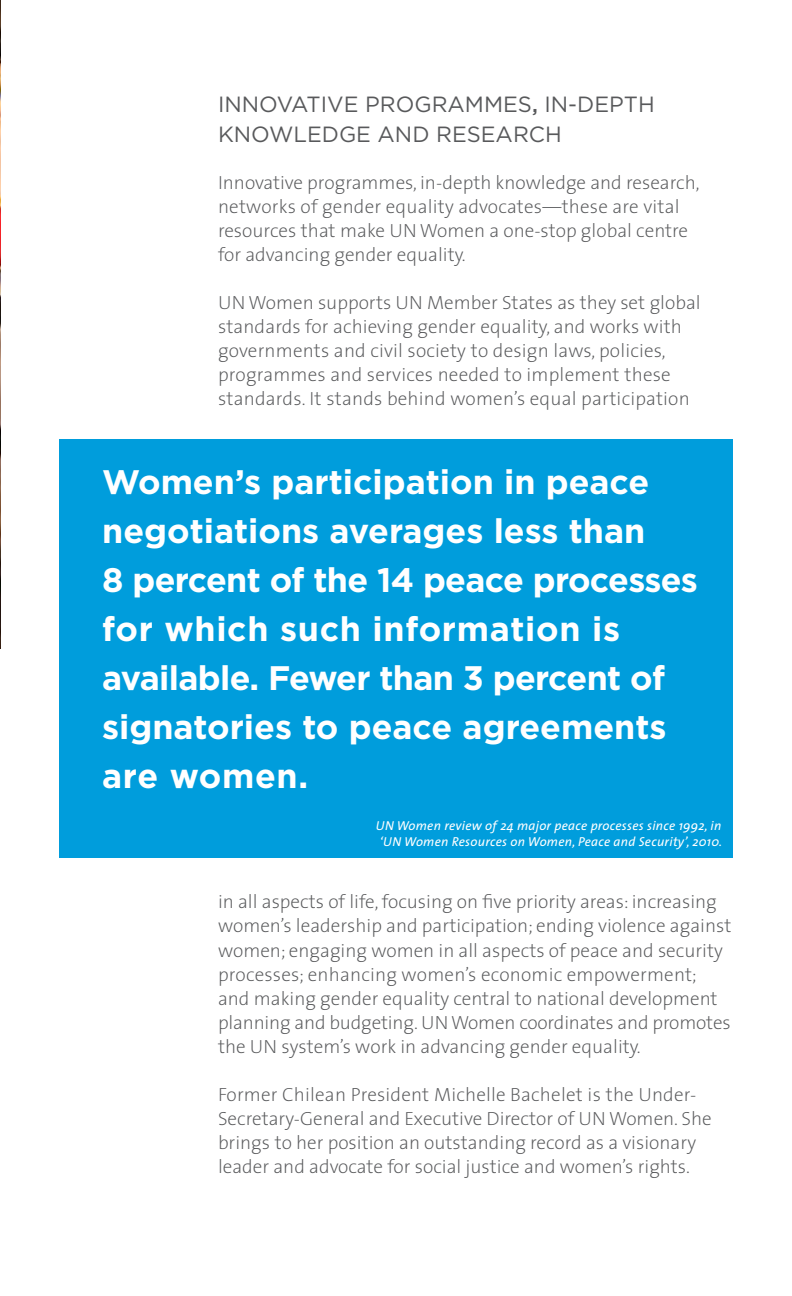
<style>
.page{position:relative;width:792px;height:1296px;background:#fff}
.page>*{position:absolute;margin:0;border:0;box-sizing:border-box;transform-origin:0 0}
.t1{font:700 34px/49px "Gotham";color:#fff}
.t2{font:22px/30px "Gotham";color:#58595b}
.t3{font:200 19.2px/24px "The Sans";color:#58595b}
.t4{font:italic 13px/16px "The Sans";letter-spacing:.02em;color:#fff;text-align:center}
.s1{font-weight:500}
</style>
<div class="page">
<div style="left:59px;top:439px;width:674px;height:419px;background:#009ddc"></div>
<img style="left:0;top:0;width:1px;height:649px">
<p class="t2" style="left:218px;top:89px;width:438px">INNOVATIVE PROGRAMMES<span class="s1">,</span> IN-DEPTH<br>KNOWLEDGE AND RESEARCH</p>
<p class="t3" style="left:218px;top:170px;width:483px">Innovative programmes, in-depth knowledge and research, networks of gender equality advocates—these are vital resources that make UN Women a one-stop global centre for advancing gender equality.</p>
<p class="t3" style="left:218px;top:290px;width:484px">UN Women supports UN Member States as they set global standards for achieving gender equality, and works with governments and civil society to design laws, policies, programmes and services needed to implement these standards. It stands behind women’s equal participation</p>
<h1 class="t1" style="left:102px;top:457px;width:597px">Women’s participation in peace negotiations averages less than<br>8 percent of the 14 peace processes for which such information is available. Fewer than 3 percent of signatories to peace agreements are women.</h1>
<p class="t4" style="left:376px;top:817px;width:348px">UN Women review of 24 major peace processes since 1992, in ‘UN Women Resources on Women, Peace and Security’, 2010.</p>
<p class="t3" style="left:218px;top:889px;width:515px">in all aspects of life, focusing on five priority areas: increasing women’s leadership and participation; ending violence against women; engaging women in all aspects of peace and security processes; enhancing women’s economic empowerment; and making gender equality central to national development planning and budgeting. UN Women coordinates and promotes the UN system’s work in advancing gender equality.</p>
<p class="t3" style="left:218px;top:1081px;width:495px">Former Chilean President Michelle Bachelet is the Under-Secretary-General and Executive Director of UN Women. She brings to her position an outstanding record as a visionary leader and advocate for social justice and women’s rights.</p>
</div>
